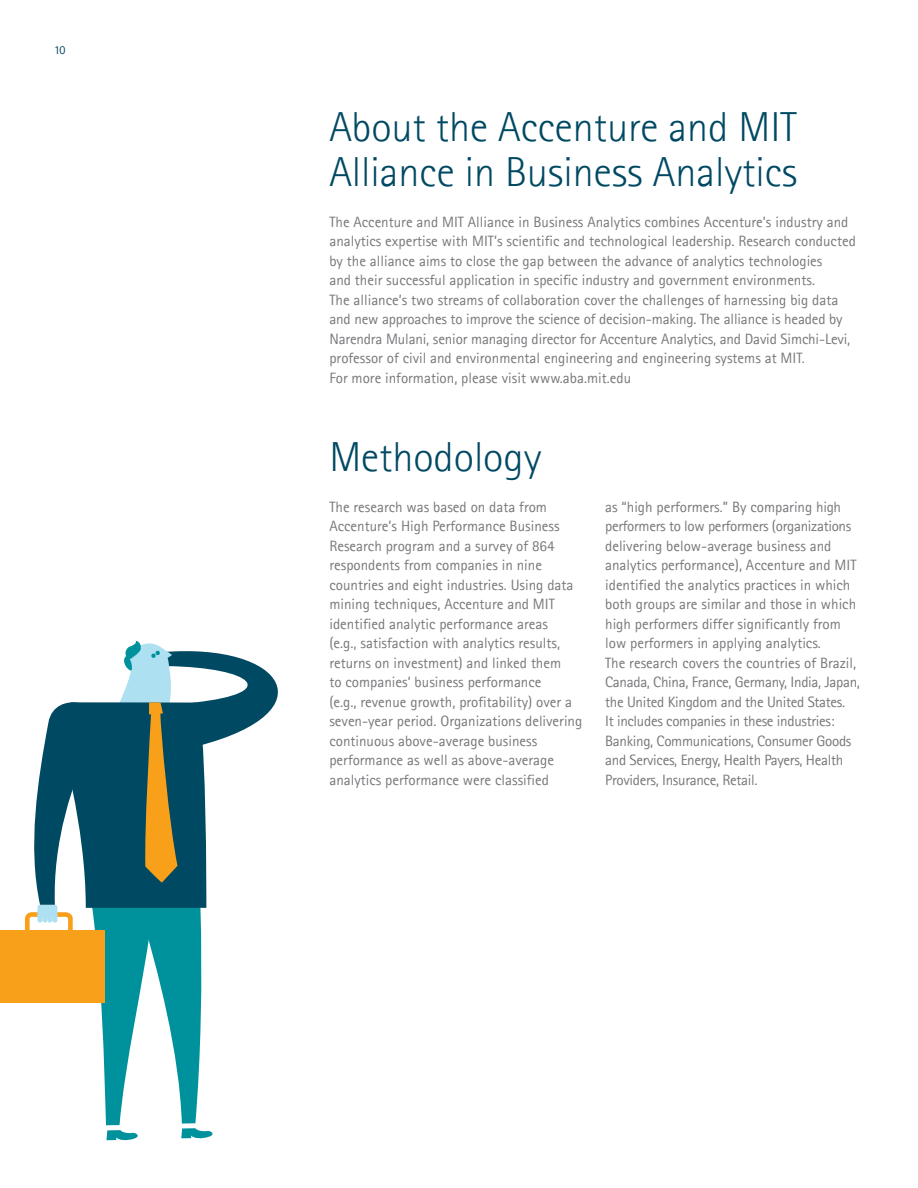
<style>
.page{position:relative;width:918px;height:1188px;background:#fff}
.page>*{position:absolute;margin:0;border:0;box-sizing:border-box;transform-origin:0 0}
.t1{font:300 42px/45px "Rotis Sans Seriffor ACN";color:#004962}
.t2{font:15px/19.5px "Rotis Sans Seriffor ACN";color:#77787b}
.t3{font:12px "Rotis Sans Seriffor ACN";color:#004962}
</style>
<div class="page">
<div style="left:0;top:930px;width:105px;height:73px;background:#f9a01b"></div>
<svg style="left:25px;top:641px;width:253px;height:500px"></svg>
<p class="t3" style="left:54px;top:42px;width:13px">10</p>
<h1 class="t1" style="left:329px;top:105px;width:470px">About the Accenture and MIT<br>Alliance in Business Analytics</h1>
<p class="t2" style="left:329px;top:212px;width:528px">The Accenture and MIT Alliance in Business Analytics combines Accenture’s industry and analytics expertise with MIT’s scientific and technological leadership. Research conducted by the alliance aims to close the gap between the advance of analytics technologies<br>and their successful application in specific industry and government environments.<br>The alliance’s two streams of collaboration cover the challenges of harnessing big data and new approaches to improve the science of decision-making. The alliance is headed by Narendra Mulani, senior managing director for Accenture Analytics, and David Simchi-Levi, professor of civil and environmental engineering and engineering systems at MIT.<br>For more information, please visit www.aba.mit.edu</p>
<h1 class="t1" style="left:329px;top:435px;width:214px">Methodology</h1>
<p class="t2" style="left:329px;top:497px;width:254px">The research was based on data from Accenture’s High Performance Business Research program and a survey of 864 respondents from companies in nine countries and eight industries. Using data mining techniques, Accenture and MIT identified analytic performance areas<br>(e.g., satisfaction with analytics results, returns on investment) and linked them<br>to companies’ business performance<br>(e.g., revenue growth, profitability) over a seven-year period. Organizations delivering continuous above-average business performance as well as above-average analytics performance were classified</p>
<p class="t2" style="left:605px;top:497px;width:256px">as “high performers.” By comparing high performers to low performers (organizations delivering below-average business and analytics performance), Accenture and MIT identified the analytics practices in which both groups are similar and those in which high performers differ significantly from low performers in applying analytics.<br>The research covers the countries of Brazil, Canada, China, France, Germany, India, Japan, the United Kingdom and the United States.<br>It includes companies in these industries:<br>Banking, Communications, Consumer Goods and Services, Energy, Health Payers, Health Providers, Insurance, Retail.</p>
</div>
